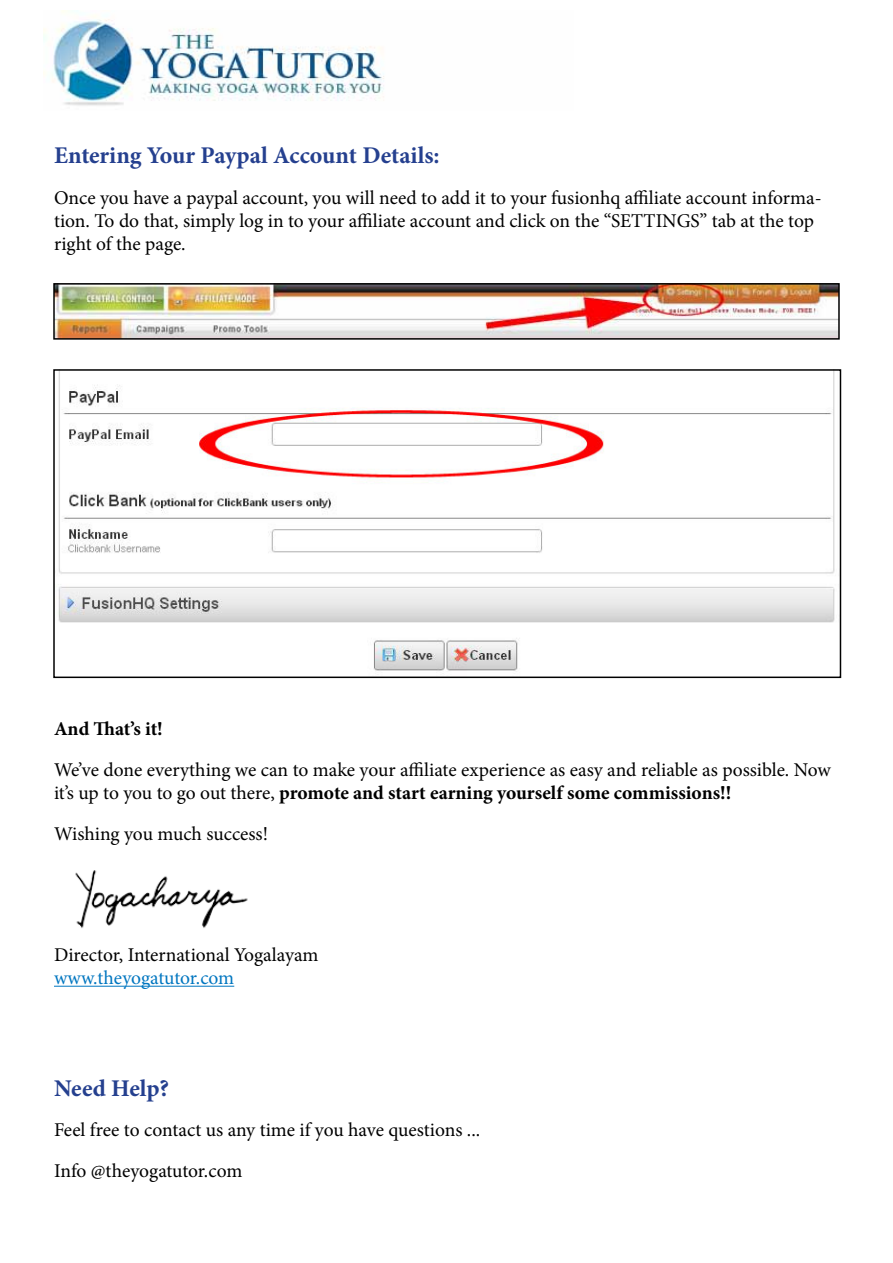
<style>
.page{position:relative;width:893px;height:1263px;background:#fff}
.page>*{position:absolute;margin:0;border:0;box-sizing:border-box;transform-origin:0 0}
.t1{font:700 24px "Minion Pro";color:#25408f}
.t2{font:19.5px/23.4px "Minion Pro";letter-spacing:-.005em;color:#000}
.t3{font:19.5px "Minion Pro";letter-spacing:-.005em;color:#0076c0}
.t4{font:700 19.5px "Minion Pro";letter-spacing:-.005em;color:#000}
.s1{font-weight:700}
</style>
<div class="page">
<hr style="left:54px;top:986px;width:180px;height:1px;background:#0076c0">
<img style="left:44px;top:11px;width:340px;height:95px">
<img style="left:56px;top:286px;width:781px;height:51px">
<div style="left:53px;top:283px;width:787px;height:57px;border:2px solid #000"></div>
<img style="left:58px;top:372px;width:777px;height:300px">
<div style="left:53px;top:369px;width:788px;height:309px;border:2px solid #000"></div>
<img style="left:75px;top:870px;width:173px;height:58px">
<p class="t1" style="left:54px;top:139px;width:387px">Entering Your Paypal Account Details:</p>
<p class="t2" style="left:54px;top:186px;width:769px">Once you have a paypal account, you will need to add it to your fusionhq affiliate account informa&shy;tion. To do that, simply log in to your affiliate account and click on the “SETTINGS” tab at the top right of the page.</p>
<p class="t4" style="left:54px;top:715px;width:110px">And That’s it!</p>
<p class="t2" style="left:54px;top:758px;width:778px">We’ve done everything we can to make your affiliate experience as easy and reliable as possible. Now it’s up to you to go out there, <span class="s1">promote and start earning yourself some commissions!!</span></p>
<p class="t2" style="left:54px;top:822px;width:216px">Wishing you much success!</p>
<p class="t2" style="left:54px;top:943px;width:266px">Director, International Yogalayam</p>
<p class="t3" style="left:54px;top:965px;width:182px">www.theyogatutor.com</p>
<p class="t1" style="left:54px;top:1071px;width:117px">Need Help?</p>
<p class="t2" style="left:54px;top:1110px;width:428px;line-height:40.3px">Feel free to contact us any time if you have questions ...<br>Info @theyogatutor.com</p>
</div>
